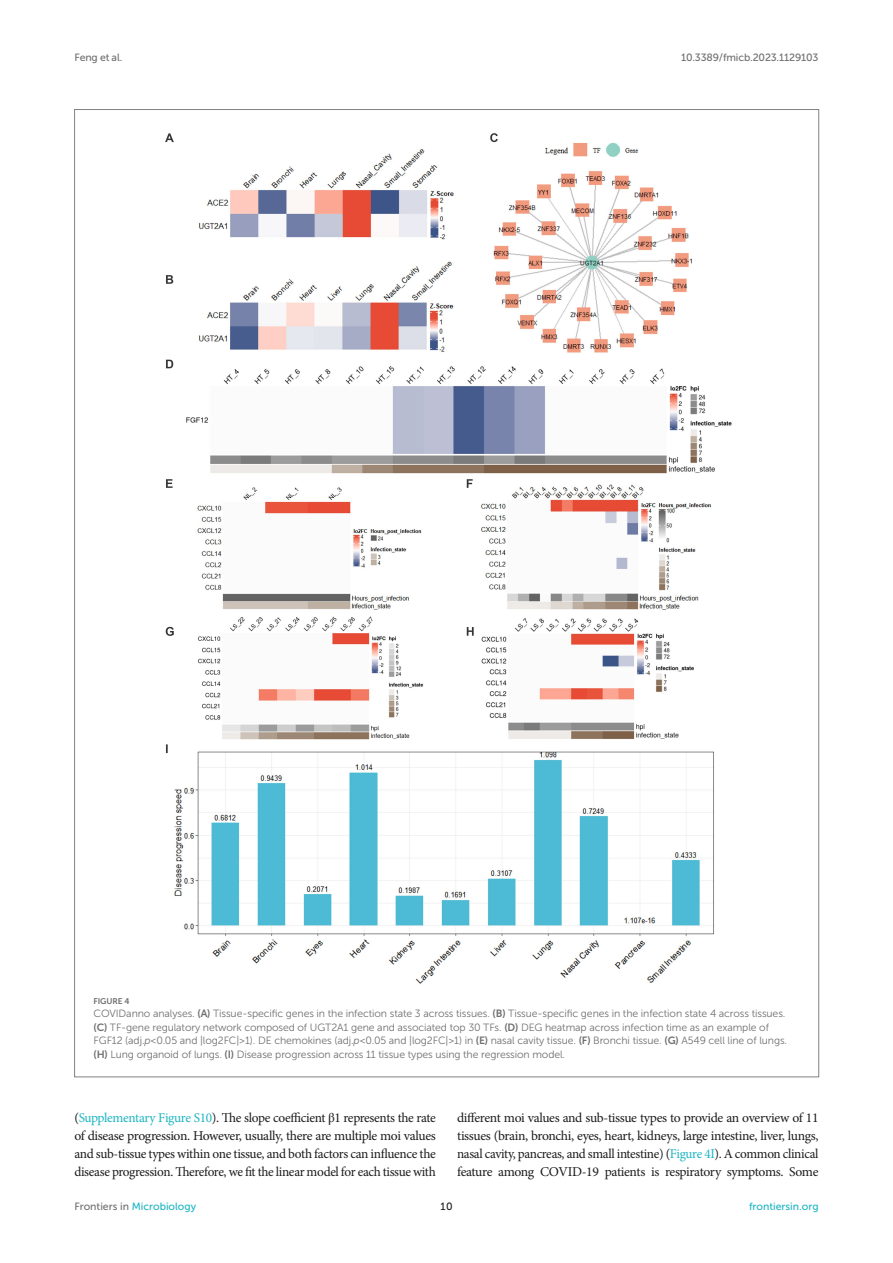
<style>
.page{position:relative;width:893px;height:1263px;background:#fff}
.page>*{position:absolute;margin:0;border:0;box-sizing:border-box;transform-origin:0 0}
.TEXT_FLUSH{font:13.5px/18px "Minion Pro";letter-spacing:-.03em;color:#1b1c1b;text-align:justify}
.FIG_LEG{font:10.5px/13.5px "Museo Sans 300";letter-spacing:-.01em;color:#706f70}
.t1{font:10.5px "Museo Sans 500";color:#1db5c3}
.t2{font:10.5px "Museo Sans 500";letter-spacing:-.015em;color:#706f70}
.t3{font:10.5px "Museo Sans 500";color:#1b1c1b}
.FIG_HD{font:8.25px "Museo Sans 700";letter-spacing:-.01em;color:#706f70}
.s1{font-family:"Museo Sans 700"}
.s2{font-style:italic}
.s3{color:#1db5c3}
.s4{font-family:"STIX General"}
.s5{color:#706f70}
</style>
<div class="page">
<img style="left:165px;top:133px;width:567px;height:851px">
<p class="t2" style="left:74px;top:51px;width:49px">Feng et al.</p>
<p class="t2" style="left:681px;top:51px;width:139px">10.3389/fmicb.2023.1129103</p>
<p class="FIG_HD" style="left:94px;top:996px;width:37px">FIGURE 4</p>
<p class="FIG_LEG" style="left:94px;top:1007px;width:695px">COVIDanno analyses. <span class="s1">(A)</span> Tissue-specific genes in the infection state 3 across tissues. <span class="s1">(B)</span> Tissue-specific genes in the infection state 4 across tissues. <span class="s1">(C)</span> TF-gene regulatory network composed of UGT2A1 gene and associated top 30 TFs. <span class="s1">(D)</span> DEG heatmap across infection time as an example of FGF12 (adj.<span class="s2">p</span> &lt; 0.05 and |log2FC| &gt; 1). DE chemokines (adj.<span class="s2">p</span> &lt; 0.05 and |log2FC| &gt; 1) in <span class="s1">(E)</span> nasal cavity tissue. <span class="s1">(F)</span> Bronchi tissue. <span class="s1">(G)</span> A549 cell line of lungs. <span class="s1">(H)</span> Lung organoid of lungs. <span class="s1">(I)</span> Disease progression across 11 tissue types using the regression model.</p>
<p class="TEXT_FLUSH" style="left:74px;top:1109px;width:363px">(<span class="s3">Supplementary Figure S10</span>). The slope coefficient <span class="s4">β</span>1 represents the rate of disease progression. However, usually, there are multiple moi values and sub-tissue types within one tissue, and both factors can influence the disease progression. Therefore, we fit the linear model for each tissue with</p>
<p class="TEXT_FLUSH" style="left:457px;top:1109px;width:363px">different moi values and sub-tissue types to provide an overview of 11 tissues (brain, bronchi, eyes, heart, kidneys, large intestine, liver, lungs, nasal cavity, pancreas, and small intestine) (<span class="s3">Figure 4I</span>). A common clinical feature among COVID-19 patients is respiratory symptoms. Some</p>
<p class="t1" style="left:74px;top:1200px;width:123px"><span class="s5">Frontiers in</span> Microbiology</p>
<p class="t3" style="left:440px;top:1200px;width:14px">10</p>
<p class="t1" style="left:749px;top:1200px;width:71px">frontiersin.org</p>
</div>
